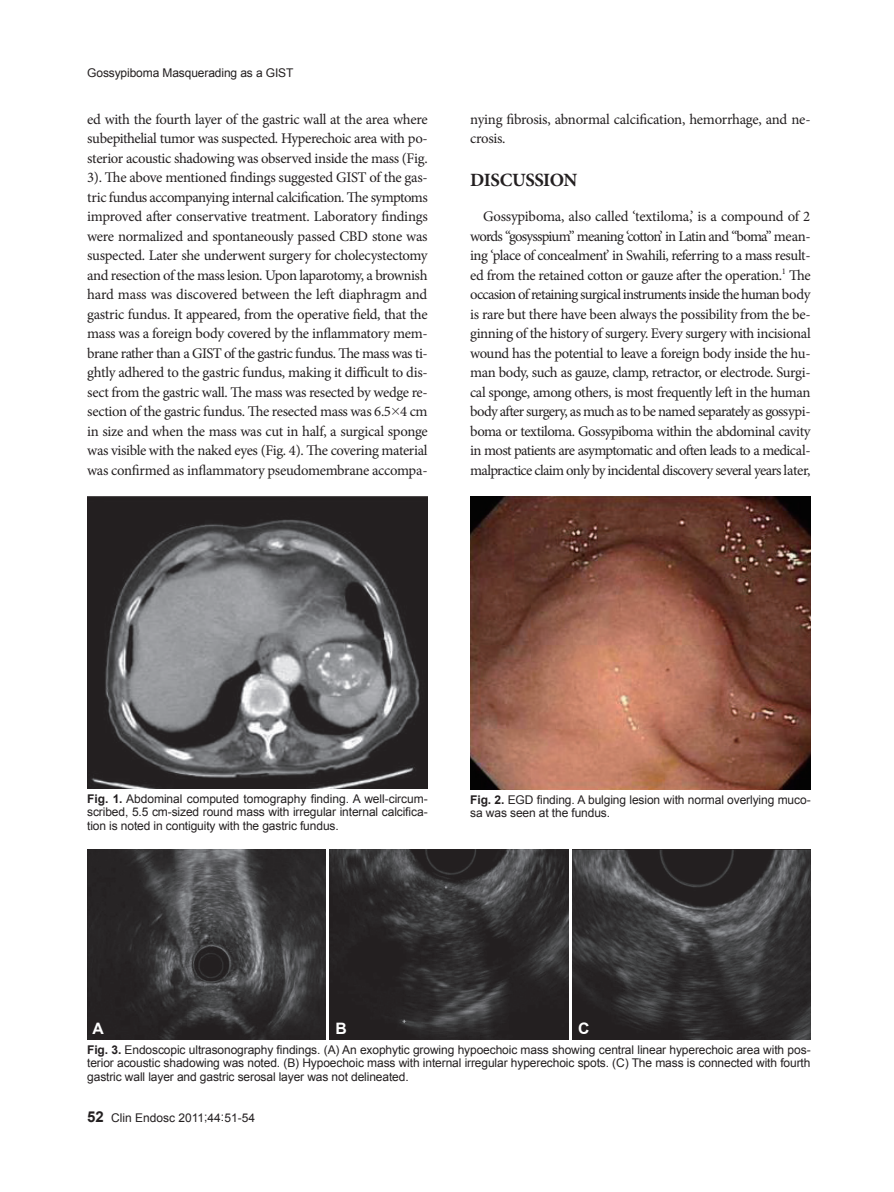
<style>
.page{position:relative;width:894px;height:1192px;background:#fff}
.page>*{position:absolute;margin:0;border:0;box-sizing:border-box;transform-origin:0 0}
.t1{font:700 18.75px "Minion Pro";letter-spacing:-.02em;color:#231f20}
.t2{font:700 15.75px "Arial";color:#fff}
.t3{font:14.7px/19.5px "Minion Pro";letter-spacing:-.025em;color:#231f20;text-align:justify}
.t4{font:12px/13.5px "Arial";letter-spacing:-.01em;color:#231f20;text-align:justify}
.s1{font-family:"Garamond"}
.s2{font-weight:700}
.s3{font-weight:700;font-size:15px}
</style>
<div class="page">
<img style="left:87px;top:496px;width:340px;height:292px">
<img style="left:470px;top:496px;width:340px;height:293px">
<img style="left:87px;top:849px;width:238px;height:189px">
<img style="left:572px;top:849px;width:238px;height:189px">
<img style="left:330px;top:849px;width:238px;height:189px">
<p class="t4" style="left:87px;top:66px;width:208px">Gossypiboma Masquerading as a GIST</p>
<p class="t3" style="left:87px;top:109px;width:342px">ed with the fourth layer of the gastric wall at the area where subepithelial tumor was suspected. Hyperechoic area with po&shy;sterior acoustic shadowing was observed inside the mass (Fig.<br>3). The above mentioned findings suggested GIST of the gas&shy;tric fundus accompanying internal calcification. The symptoms improved after conservative treatment. Laboratory findings were normalized and spontaneously passed CBD stone was suspected. Later she underwent surgery for cholecystectomy and resection of the mass lesion. Upon laparotomy, a brownish hard mass was discovered between the left diaphragm and gastric fundus. It appeared, from the operative field, that the mass was a foreign body covered by the inflammatory mem&shy;brane rather than a GIST of the gastric fundus. The mass was ti&shy;ghtly adhered to the gastric fundus, making it difficult to dis&shy;sect from the gastric wall. The mass was resected by wedge re&shy;section of the gastric fundus. The resected mass was 6.5<span class="s1">×</span>4 cm in size and when the mass was cut in half, a surgical sponge was visible with the naked eyes (Fig. 4). The covering material was confirmed as inflammatory pseudomembrane accompa-</p>
<p class="t3" style="left:470px;top:109px;width:342px">nying fibrosis, abnormal calcification, hemorrhage, and ne&shy;crosis.</p>
<p class="t1" style="left:470px;top:166px;width:109px">DISCUSSION</p>
<p class="t3" style="left:470px;top:207px;width:342px;text-indent:13px">Gossypiboma, also called ‘textiloma,’ is a compound of 2 words “gosysspium” meaning ‘cotton’ in Latin and “boma” mean&shy;ing ‘place of concealment’ in Swahili, referring to a mass result&shy;ed from the retained cotton or gauze after the operation.<sup>1</sup> The occasion of retaining surgical instruments inside the human body is rare but there have been always the possibility from the be&shy;ginning of the history of surgery. Every surgery with incisional wound has the potential to leave a foreign body inside the hu&shy;man body, such as gauze, clamp, retractor, or electrode. Surgi&shy;cal sponge, among others, is most frequently left in the human body after surgery, as much as to be named separately as gossypi&shy;boma or textiloma. Gossypiboma within the abdominal cavity in most patients are asymptomatic and often leads to a medical&shy;malpractice claim only by incidental discovery several years later,</p>
<p class="t4" style="left:87px;top:792px;width:342px"><span class="s2">Fig. 1.</span> Abdominal computed tomography finding. A well-circum&shy;scribed, 5.5 cm-sized round mass with irregular internal calcifica&shy;tion is noted in contiguity with the gastric fundus.</p>
<p class="t4" style="left:470px;top:793px;width:342px"><span class="s2">Fig. 2.</span> EGD finding. A bulging lesion with normal overlying muco&shy;sa was seen at the fundus.</p>
<p class="t2" style="left:92px;top:1017px;width:13px">A</p>
<p class="t2" style="left:335px;top:1017px;width:13px">B</p>
<p class="t2" style="left:578px;top:1017px;width:13px">C</p>
<p class="t4" style="left:87px;top:1042px;width:724px"><span class="s2">Fig. 3.</span> Endoscopic ultrasonography findings. (A) An exophytic growing hypoechoic mass showing central linear hyperechoic area with pos&shy;terior acoustic shadowing was noted. (B) Hypoechoic mass with internal irregular hyperechoic spots. (C) The mass is connected with fourth gastric wall layer and gastric serosal layer was not delineated.</p>
<p class="t4" style="left:87px;top:1111px;width:169px"><span class="s3">52</span> Clin Endosc 2011;44:51-54</p>
</div>
